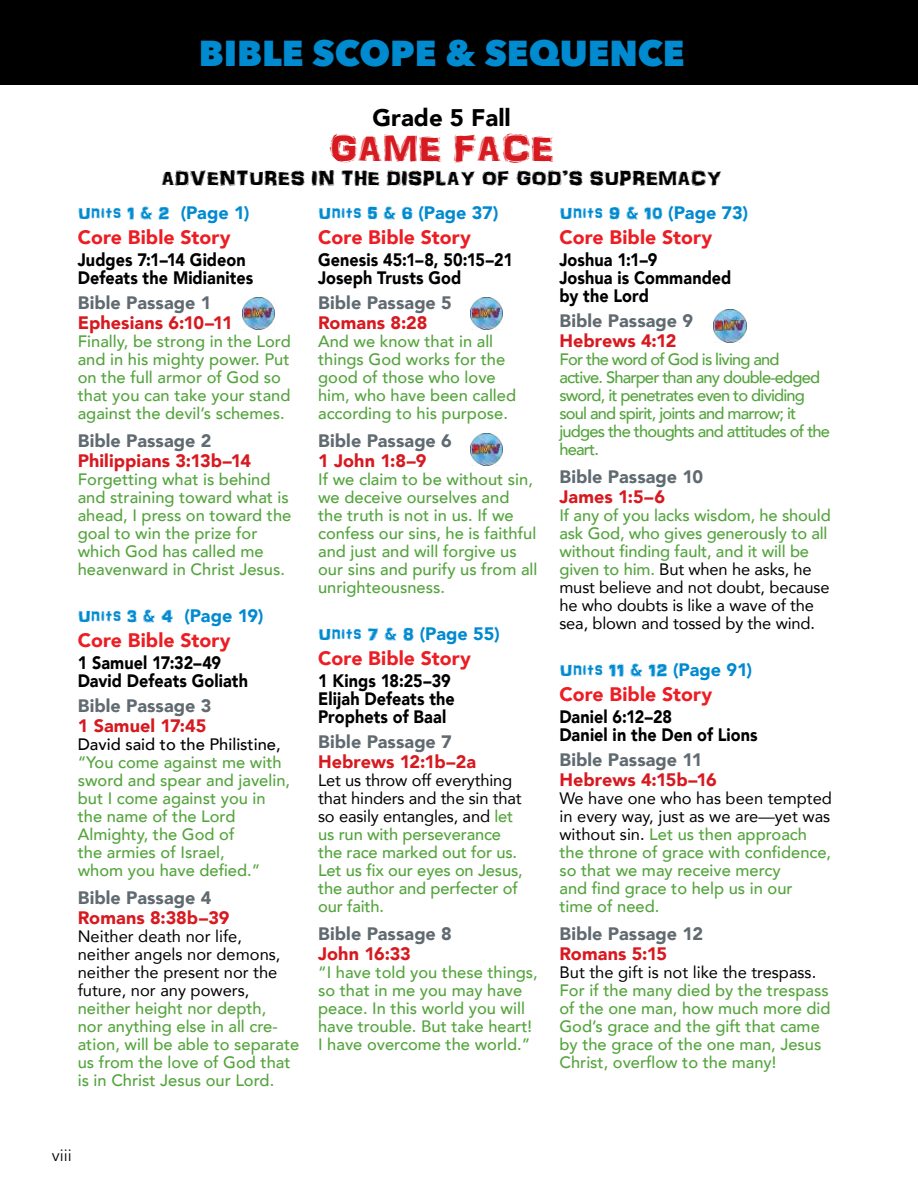
<style>
.page{position:relative;width:918px;height:1188px;background:#fff}
.page>*{position:absolute;margin:0;border:0;box-sizing:border-box;transform-origin:0 0}
.t1{font:39px "ARDARLING";color:#d71920}
.t2{font:800 36px "Avenir Next";color:#008ad0}
.t3{font:900 24px "Avenir";color:#000}
.t4{font:21px "ARDARLING";color:#000}
.t5{font:900 19.5px "Avenir";letter-spacing:.005em;color:#ed1d24}
.t6{font:900 18px/18px "Avenir";letter-spacing:.005em;color:#000;scale:.9 1}
.t7{font:900 18px "Avenir";letter-spacing:.005em;color:#606a70}
.t8{font:900 18px "Avenir";color:#d71920}
.t9{font:18px "ARDARLING";color:#008ad0}
.t10{font:500 16.5px/18px "Avenir";color:#54a43d}
.t11{font:500 16.5px/18px "Avenir";letter-spacing:-.05em;color:#54a43d}
.t12{font:16.5px/18px "Avenir";color:#000}
.t13{font:500 16.5px "Avenir";color:#000}
.t14{font:16.5px "Avenir";color:#000}
.s1{font-family:"Avenir";font-weight:900}
.s2{font-weight:400;color:#000}
</style>
<div class="page">
<div style="left:0;top:0;width:918px;height:84px;background:#000"></div>
<img style="left:242px;top:297px;width:33px;height:33px">
<img style="left:471px;top:433px;width:32px;height:33px">
<img style="left:471px;top:297px;width:32px;height:33px">
<img style="left:714px;top:310px;width:32px;height:32px">
<h2 class="t2" style="left:199px;top:30px;width:487px">BIBLE SCOPE &amp; SEQUENCE</h2>
<h3 class="t3" style="left:373px;top:102px;width:140px">Grade 5 Fall</h3>
<h1 class="t1" style="left:329px;top:120px;width:226px">GAME FACE</h1>
<p class="t4" style="left:161px;top:163px;width:562px">ADVENTURES IN THE DISPLAY OF GOD’S SUPREMACY</p>
<p class="t9" style="left:78px;top:199px;width:173px">Units 1 &amp; 2 <span class="s1">(Page 1)</span></p>
<p class="t5" style="left:78px;top:224px;width:154px">Core Bible Story</p>
<p class="t6" style="left:78px;top:251px;width:196px">Judges 7:1–14 Gideon<br>Defeats the Midianites</p>
<p class="t7" style="left:78px;top:291px;width:135px">Bible Passage 1</p>
<p class="t8" style="left:78px;top:311px;width:157px">Ephesians 6:10–11</p>
<p class="t10" style="left:78px;top:333px;width:215px">Finally, be strong in the Lord and in his mighty power. Put on the full armor of God so that you can take your stand against the devil’s schemes.</p>
<p class="t7" style="left:78px;top:429px;width:135px">Bible Passage 2</p>
<p class="t8" style="left:78px;top:449px;width:175px">Philippians 3:13b–14</p>
<p class="t10" style="left:78px;top:470px;width:215px">Forgetting what is behind and straining toward what is ahead, I press on toward the goal to win the prize for which God has called me heavenward in Christ Jesus.</p>
<p class="t9" style="left:78px;top:603px;width:187px">Units 3 &amp; 4 <span class="s1">(Page 19)</span></p>
<p class="t5" style="left:78px;top:627px;width:154px">Core Bible Story</p>
<p class="t6" style="left:78px;top:655px;width:191px">1 Samuel 17:32–49<br>David Defeats Goliath</p>
<p class="t7" style="left:78px;top:694px;width:135px">Bible Passage 3</p>
<p class="t8" style="left:78px;top:714px;width:130px">1 Samuel 17:45</p>
<p class="t13" style="left:78px;top:733px;width:204px">David said to the Philistine,</p>
<p class="t10" style="left:78px;top:754px;width:214px">“You come against me with sword and spear and javelin, but I come against you in the name of the Lord<br>Almighty, the God of<br>the armies of Israel,<br>whom you have defied.”</p>
<p class="t7" style="left:78px;top:886px;width:135px">Bible Passage 4</p>
<p class="t8" style="left:78px;top:906px;width:153px">Romans 8:38b–39</p>
<p class="t12" style="left:78px;top:928px;width:204px">Neither death nor life, neither angels nor demons, neither the present nor the future, nor any powers,</p>
<p class="t10" style="left:78px;top:1000px;width:223px">neither height nor depth,<br>nor anything else in all cre&shy;ation, will be able to separate us from the love of God that is in Christ Jesus our Lord.</p>
<p class="t9" style="left:318px;top:199px;width:182px">Units 5 &amp; 6 <span class="s1">(Page 37)</span></p>
<p class="t5" style="left:318px;top:224px;width:154px">Core Bible Story</p>
<p class="t6" style="left:318px;top:251px;width:218px">Genesis 45:1–8, 50:15–21<br>Joseph Trusts God</p>
<p class="t7" style="left:318px;top:291px;width:135px">Bible Passage 5</p>
<p class="t8" style="left:318px;top:311px;width:111px">Romans 8:28</p>
<p class="t10" style="left:318px;top:333px;width:200px">And we know that in all things God works for the good of those who love him, who have been called according to his purpose.</p>
<p class="t7" style="left:318px;top:429px;width:135px">Bible Passage 6</p>
<p class="t8" style="left:318px;top:449px;width:110px">1 John 1:8–9</p>
<p class="t10" style="left:318px;top:470px;width:221px">If we claim to be without sin, we deceive ourselves and the truth is not in us. If we confess our sins, he is faithful and just and will forgive us our sins and purify us from all unrighteousness.</p>
<p class="t9" style="left:318px;top:621px;width:183px">Units 7 &amp; 8 <span class="s1">(Page 55)</span></p>
<p class="t5" style="left:318px;top:645px;width:154px">Core Bible Story</p>
<p class="t6" style="left:318px;top:673px;width:154px">1 Kings 18:25–39<br>Elijah Defeats the<br>Prophets of Baal</p>
<p class="t7" style="left:318px;top:730px;width:135px">Bible Passage 7</p>
<p class="t8" style="left:318px;top:750px;width:159px">Hebrews 12:1b–2a</p>
<p class="t10" style="left:318px;top:772px;width:206px"><span class="s2">Let us throw off everything that hinders and the sin that so easily entangles, and</span> let us run with perseverance the race marked out for us.<br>Let us fix our eyes on Jesus, the author and perfecter of our faith.</p>
<p class="t7" style="left:318px;top:922px;width:135px">Bible Passage 8</p>
<p class="t8" style="left:318px;top:942px;width:94px">John 16:33</p>
<p class="t10" style="left:318px;top:964px;width:221px">“I have told you these things, so that in me you may have peace. In this world you will have trouble. But take heart!<br>I have overcome the world.”</p>
<p class="t9" style="left:559px;top:199px;width:190px">Units 9 &amp; 10 <span class="s1">(Page 73)</span></p>
<p class="t5" style="left:559px;top:224px;width:154px">Core Bible Story</p>
<p class="t6" style="left:559px;top:251px;width:193px">Joshua 1:1–9<br>Joshua is Commanded by the Lord</p>
<p class="t7" style="left:559px;top:309px;width:135px">Bible Passage 9</p>
<p class="t8" style="left:559px;top:329px;width:119px">Hebrews 4:12</p>
<p class="t11" style="left:559px;top:351px;width:272px">For the word of God is living and<br>active. Sharper than any double-edged sword, it penetrates even to dividing soul and spirit, joints and marrow; it judges the thoughts and attitudes of the heart.</p>
<p class="t7" style="left:559px;top:465px;width:145px">Bible Passage 10</p>
<p class="t8" style="left:559px;top:485px;width:107px">James 1:5–6</p>
<p class="t10" style="left:559px;top:506px;width:273px">If any of you lacks wisdom, he should ask God, who gives generously to all without finding fault, and it will be given to him. <span class="s2">But when he asks, he must believe and not doubt, because he who doubts is like a wave of the sea, blown and tossed by the wind.</span></p>
<p class="t9" style="left:559px;top:657px;width:194px">Units 11 &amp; 12 <span class="s1">(Page 91)</span></p>
<p class="t5" style="left:559px;top:681px;width:154px">Core Bible Story</p>
<p class="t6" style="left:559px;top:709px;width:222px">Daniel 6:12–28<br>Daniel in the Den of Lions</p>
<p class="t7" style="left:559px;top:748px;width:145px">Bible Passage 11</p>
<p class="t8" style="left:559px;top:768px;width:159px">Hebrews 4:15b–16</p>
<p class="t10" style="left:559px;top:790px;width:274px"><span class="s2">We have one who has been tempted in every way, just as we are—yet was without sin.</span> Let us then approach the throne of grace with confidence, so that we may receive mercy<br>and find grace to help us in our<br>time of need.</p>
<p class="t7" style="left:559px;top:922px;width:145px">Bible Passage 12</p>
<p class="t8" style="left:559px;top:942px;width:109px">Romans 5:15</p>
<p class="t12" style="left:559px;top:964px;width:258px">But the gift is not like the trespass.</p>
<p class="t10" style="left:559px;top:982px;width:273px">For if the many died by the trespass of the one man, how much more did<br>God’s grace and the gift that came by the grace of the one man, Jesus<br>Christ, overflow to the many!</p>
<p class="t14" style="left:52px;top:1145px;width:21px">viii</p>
</div>
